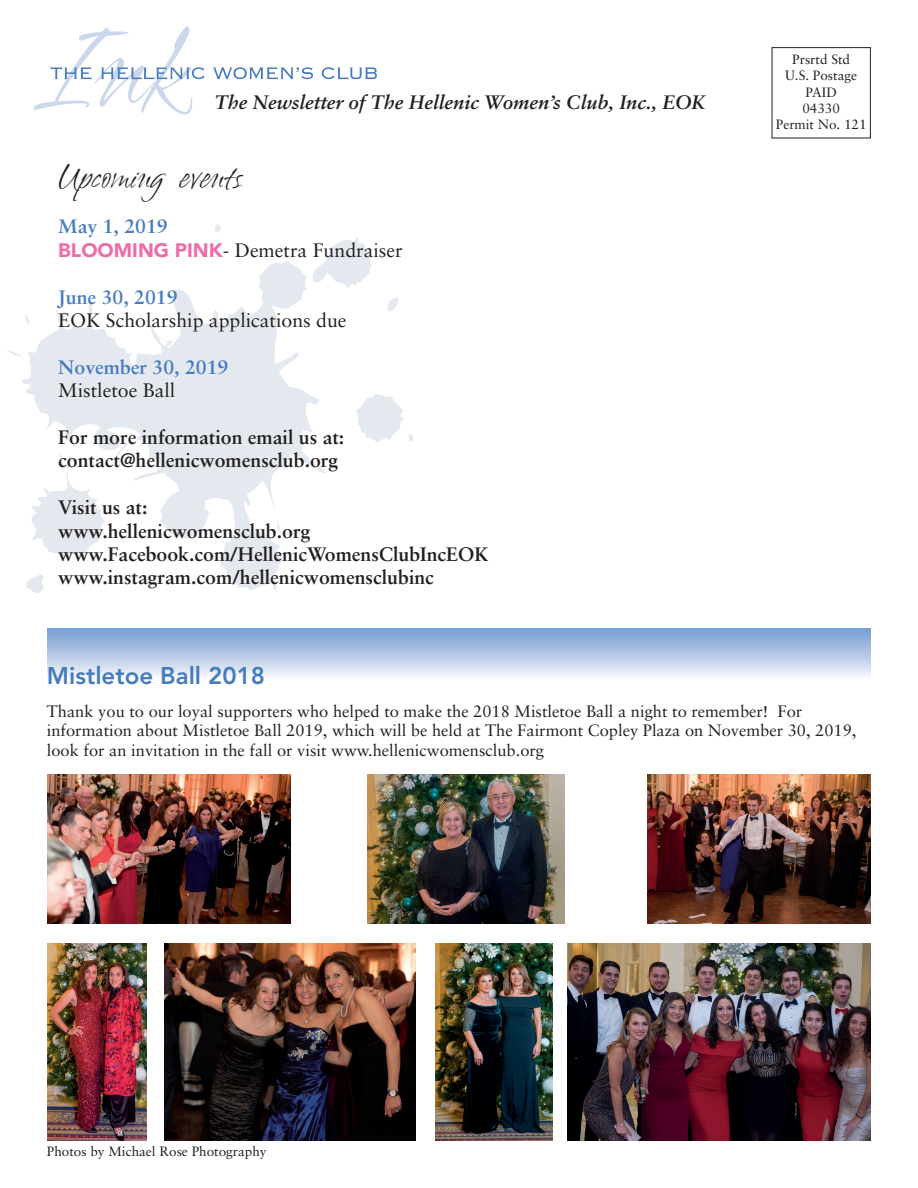
<style>
.page{position:relative;width:918px;height:1188px;background:#fff}
.page>*{position:absolute;margin:0;border:0;box-sizing:border-box;transform-origin:0 0}
.t1{font:43.2px "Ambiance BT";color:#231f20}
.t2{font:800 24px "Avenir";color:#457bbf}
.t3{font:700 19.5px/23.4px "Sabon";color:#231f20}
.t4{font:19.5px/23.4px "Sabon";color:#231f20}
.t5{font:italic 700 19.5px "Sabon";color:#231f20}
.t6{font:700 19.5px "Sabon";color:#457bbf}
.t7{font:16.5px/19.5px "Sabon";color:#231f20}
.t8{font:13.5px/16.2px "Sabon";color:#231f20;text-align:center}
.s1{font-weight:700;color:#457bbf}
.s2{font-family:"Avenir";font-weight:900;color:#ee6ca9}
</style>
<div class="page">
<div style="left:47px;top:629px;width:824px;height:51px;background:linear-gradient(to bottom,#769cd1,#f8f8fc)"></div>
<svg style="left:34px;top:26px;width:171px;height:88px"></svg>
<svg style="left:213px;top:67px;width:100px;height:12px"></svg>
<svg style="left:322px;top:67px;width:55px;height:12px"></svg>
<svg style="left:7px;top:224px;width:406px;height:369px"></svg>
<div style="left:772px;top:47px;width:99px;height:91px;border:1px solid #231f20"></div>
<img style="left:48px;top:944px;width:99px;height:197px">
<img style="left:164px;top:944px;width:252px;height:197px">
<img style="left:436px;top:944px;width:116px;height:197px">
<img style="left:568px;top:944px;width:302px;height:197px">
<img style="left:647px;top:775px;width:224px;height:149px">
<img style="left:367px;top:775px;width:198px;height:149px">
<img style="left:47px;top:775px;width:243px;height:149px">
<p class="t5" style="left:215px;top:90px;width:492px">The Newsletter of The Hellenic Women’s Club, Inc., EOK</p>
<h1 class="t1" style="left:58px;top:153px;width:187px">Upcoming events</h1>
<p class="t4" style="left:58px;top:215px;width:346px"><span class="s1">May 1, 2019<br></span><span class="s2">BLOOMING PINK</span>- Demetra Fundraiser</p>
<p class="t6" style="left:58px;top:285px;width:121px">June 30, 2019</p>
<p class="t4" style="left:58px;top:308px;width:290px">EOK Scholarship applications due</p>
<p class="t6" style="left:58px;top:355px;width:172px">November 30, 2019</p>
<p class="t4" style="left:58px;top:379px;width:118px">Mistletoe Ball</p>
<p class="t3" style="left:58px;top:425px;width:288px">For more information email us at: contact@hellenicwomensclub.org</p>
<p class="t3" style="left:58px;top:495px;width:432px">Visit us at:<br>www.hellenicwomensclub.org www.Facebook.com/HellenicWomensClubIncEOK www.instagram.com/hellenicwomensclubinc</p>
<p class="t8" style="left:776px;top:51px;width:92px">Prsrtd Std<br>U.S. Postage<br>PAID<br>04330<br>Permit No. 121</p>
<h2 class="t2" style="left:47px;top:661px;width:220px">Mistletoe Ball 2018</h2>
<p class="t7" style="left:47px;top:701px;width:811px">Thank you to our loyal supporters who helped to make the 2018 Mistletoe Ball a night to remember! For information about Mistletoe Ball 2019, which will be held at The Fairmont Copley Plaza on November 30, 2019, look for an invitation in the fall or visit www.hellenicwomensclub.org</p>
<p class="t8" style="left:47px;top:1143px;width:221px">Photos by Michael Rose Photography</p>
</div>
